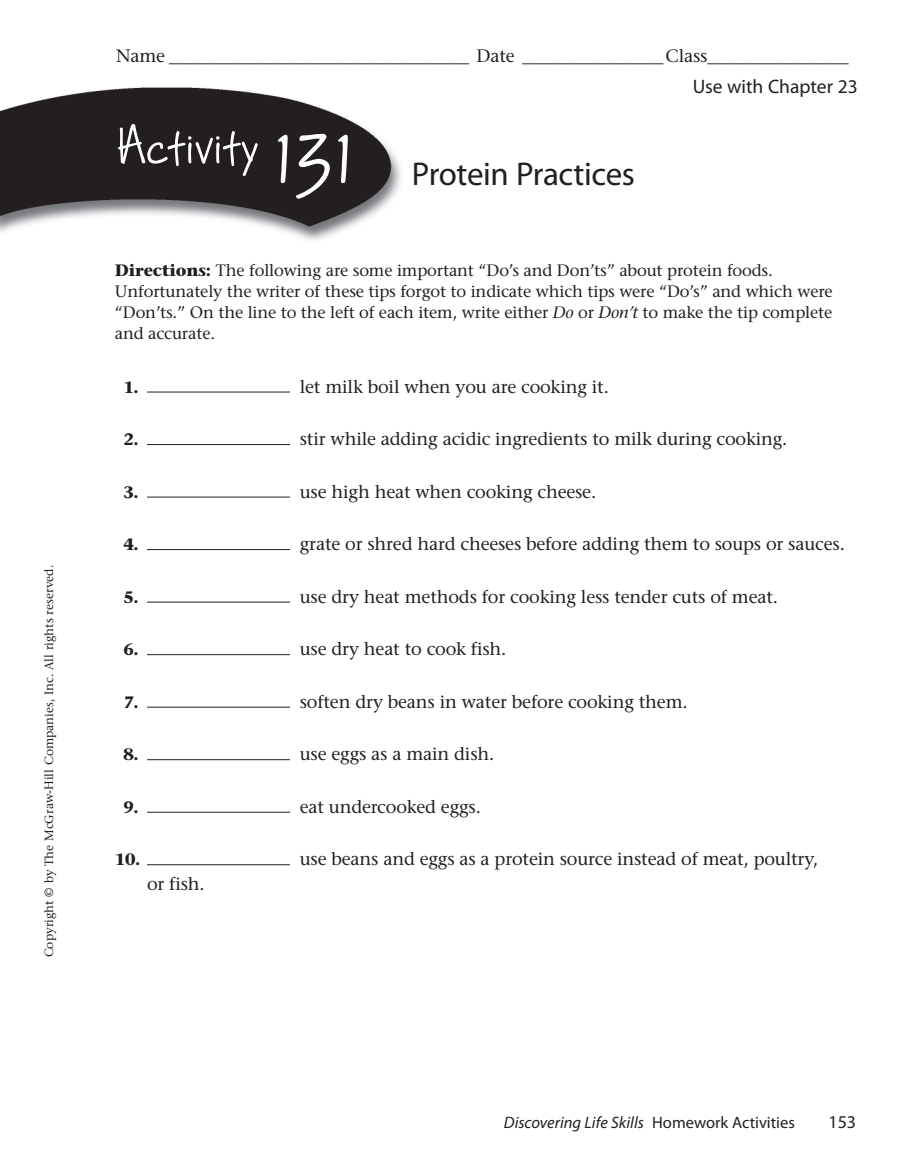
<style>
.page{position:relative;width:905px;height:1175px;background:#fff}
.page>*{position:absolute;margin:0;border:0;box-sizing:border-box;transform-origin:0 0}
.t1{font:52.5px "Bruno JB Std";color:#fff}
.t2{font:33px "Myriad Pro";letter-spacing:-.01em;color:#231f20}
.t3{font:19.5px "Myriad Pro";color:#231f20}
.t4{font:500 18px "Stone Serif Std";letter-spacing:-.01em;color:#231f20}
.t5{font:18px "Myriad Pro";color:#231f20}
.t6{font:500 16.5px/21px "Stone Serif Std";letter-spacing:-.01em;color:#231f20}
.t7{font:italic 16.5px "Myriad Pro";color:#231f20}
.t8{font:700 16.5px "Stone Serif Std";color:#231f20}
.t9{font:500 12px "Stone Serif Std";color:#231f20}
.s1{font-size:81px}
.s2{font-weight:700}
.s3{font-style:italic}
.s4{font-style:normal}
</style>
<div class="page">
<hr style="left:147px;top:392px;width:144px;height:1px;background:#231f20">
<hr style="left:147px;top:444px;width:144px;height:1px;background:#231f20">
<hr style="left:147px;top:496px;width:144px;height:1px;background:#231f20">
<hr style="left:147px;top:549px;width:144px;height:1px;background:#231f20">
<hr style="left:147px;top:602px;width:144px;height:1px;background:#231f20">
<hr style="left:147px;top:654px;width:144px;height:1px;background:#231f20">
<hr style="left:147px;top:706px;width:144px;height:1px;background:#231f20">
<hr style="left:147px;top:759px;width:144px;height:1px;background:#231f20">
<hr style="left:147px;top:812px;width:144px;height:1px;background:#231f20">
<hr style="left:147px;top:864px;width:144px;height:1px;background:#231f20">
<img style="left:1px;top:87px;width:400px;height:153px">
<p class="t9" style="left:44px;top:957px;width:394px;rotate:-90deg">Copyright © by The McGraw-Hill Companies, Inc. All rights reserved.</p>
<p class="t4" style="left:116px;top:49px;width:734px">Name __________________________________ Date ________________Class ________________</p>
<h1 class="t1" style="left:115px;top:127px;width:241px">Activity <span class="s1">131</span></h1>
<h2 class="t2" style="left:412px;top:161px;width:224px">Protein Practices</h2>
<p class="t3" style="left:692px;top:79px;width:166px">Use with Chapter 23</p>
<p class="t6" style="left:115px;top:261px;width:719px"><span class="s2">Directions:</span> The following are some important “Do’s and Don’ts” about protein foods.<br>Unfortunately the writer of these tips forgot to indicate which tips were “Do’s” and which were “Don’ts.” On the line to the left of each item, write either <span class="s3">Do</span> or <span class="s3">Don’t</span> to make the tip complete and accurate.</p>
<p class="t8" style="left:123px;top:380px;width:17px">1.</p>
<p class="t4" style="left:300px;top:379px;width:310px">let milk boil when you are cooking it.</p>
<p class="t8" style="left:123px;top:433px;width:17px">2.</p>
<p class="t4" style="left:300px;top:432px;width:489px">stir while adding acidic ingredients to milk during cooking.</p>
<p class="t8" style="left:123px;top:485px;width:17px">3.</p>
<p class="t4" style="left:300px;top:484px;width:298px">use high heat when cooking cheese.</p>
<p class="t8" style="left:123px;top:538px;width:17px">4.</p>
<p class="t4" style="left:300px;top:537px;width:546px">grate or shred hard cheeses before adding them to soups or sauces.</p>
<p class="t8" style="left:123px;top:590px;width:17px">5.</p>
<p class="t4" style="left:300px;top:589px;width:480px">use dry heat methods for cooking less tender cuts of meat.</p>
<p class="t8" style="left:123px;top:643px;width:17px">6.</p>
<p class="t4" style="left:300px;top:642px;width:208px">use dry heat to cook fish.</p>
<p class="t8" style="left:123px;top:695px;width:17px">7.</p>
<p class="t4" style="left:300px;top:694px;width:389px">soften dry beans in water before cooking them.</p>
<p class="t8" style="left:123px;top:748px;width:17px">8.</p>
<p class="t4" style="left:300px;top:747px;width:196px">use eggs as a main dish.</p>
<p class="t8" style="left:123px;top:800px;width:17px">9.</p>
<p class="t4" style="left:300px;top:799px;width:183px">eat undercooked eggs.</p>
<p class="t8" style="left:115px;top:853px;width:27px">10.</p>
<p class="t4" style="left:300px;top:852px;width:520px">use beans and eggs as a protein source instead of meat, poultry,</p>
<p class="t4" style="left:147px;top:876px;width:59px">or fish.</p>
<p class="t7" style="left:504px;top:1115px;width:292px">Discovering Life Skills <span class="s4">Homework Activities</span></p>
<p class="t5" style="left:828px;top:1114px;width:29px">153</p>
</div>
